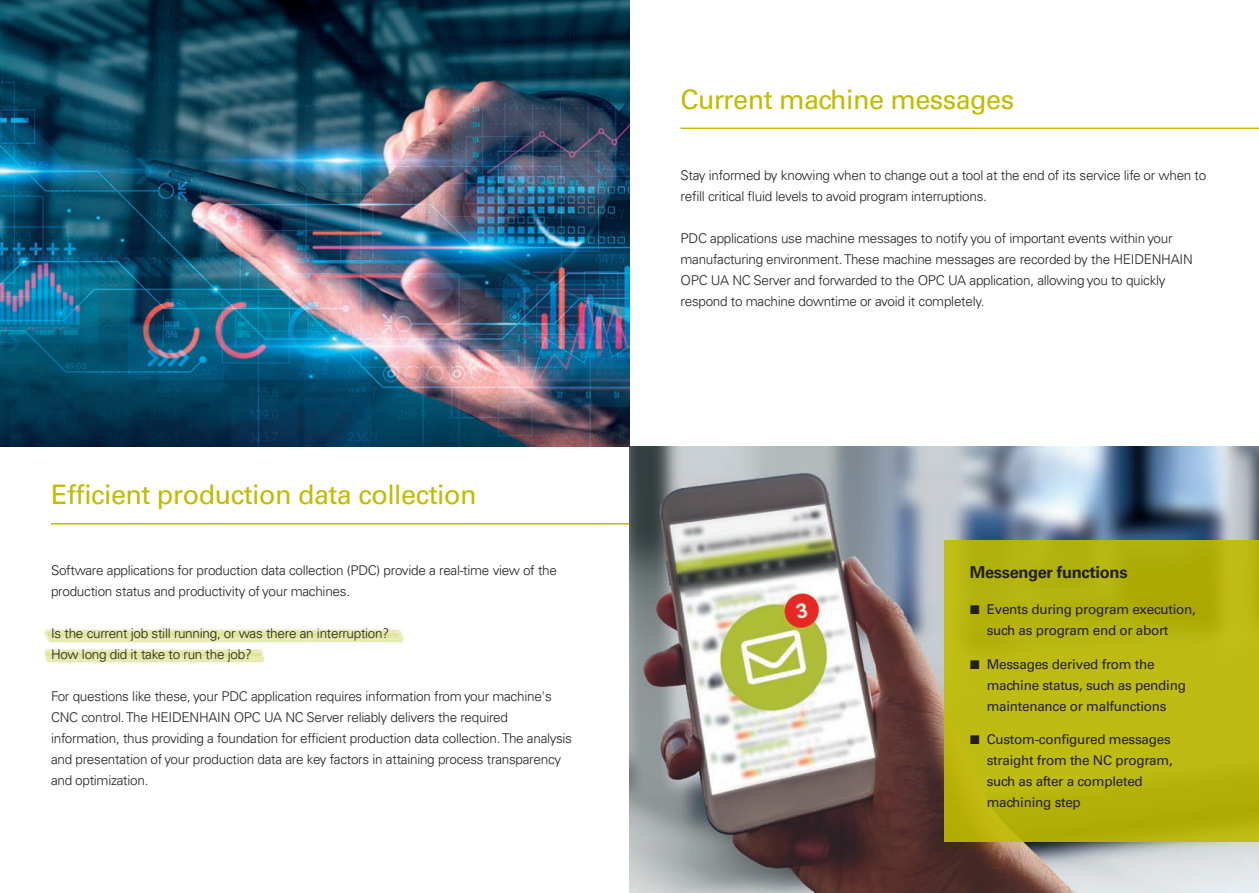
<style>
.page{position:relative;width:1259px;height:893px;background:#fff}
.page>*{position:absolute;margin:0;border:0;box-sizing:border-box;transform-origin:0 0}
.t1{font:27px "Univers LT Pro 55 Roman";letter-spacing:-.02em;color:#c0bc00}
.t2{font:700 16.5px "Univers LT Pro 65";letter-spacing:-.02em;color:#231f20}
.t3{font:300 13.5px/21px "Univers LT Pro 45";letter-spacing:-.02em;color:#231f20}
.t4{font:13.5px/21px "Univers LT Pro 55 Roman";letter-spacing:-.02em;color:#231f20}
</style>
<div class="page">
<hr style="left:680px;top:128px;width:579px;height:1px;background:#c0bc00">
<img style="left:629px;top:446px;width:630px;height:447px">
<div style="left:944px;top:540px;width:315px;height:302px;background:linear-gradient(to right,#bab710,#b7b50d)"></div>
<hr style="left:51px;top:523px;width:578px;height:1px;background:#c0bc00">
<img style="left:0;top:0;width:629px;height:446px">
<svg style="left:44px;top:648px;width:221px;height:14px;background:#e7ebb4"></svg>
<svg style="left:44px;top:628px;width:361px;height:14px;background:#e7ebb3"></svg>
<svg style="left:970px;top:605px;width:9px;height:9px"></svg>
<svg style="left:970px;top:660px;width:9px;height:9px"></svg>
<svg style="left:970px;top:736px;width:9px;height:8px"></svg>
<h1 class="t1" style="left:51px;top:476px;width:427px">Efficient production data collection</h1>
<p class="t3" style="left:51px;top:560px;width:507px">Software applications for production data collection (PDC) provide a real-time view of the production status and productivity of your machines.</p>
<p class="t3" style="left:51px;top:623px;width:340px">Is the current job still running, or was there an interruption?<br>How long did it take to run the job?</p>
<p class="t3" style="left:51px;top:686px;width:522px">For questions like these, your PDC application requires information from your machine's CNC control. The HEIDENHAIN OPC UA NC Server reliably delivers the required information, thus providing a foundation for efficient production data collection. The analysis and presentation of your production data are key factors in attaining process transparency and optimization.</p>
<h1 class="t1" style="left:680px;top:81px;width:335px">Current machine messages</h1>
<p class="t3" style="left:680px;top:164px;width:527px">Stay informed by knowing when to change out a tool at the end of its service life or when to refill critical fluid levels to avoid program interruptions.</p>
<p class="t3" style="left:680px;top:227px;width:514px">PDC applications use machine messages to notify you of important events within your manufacturing environment. These machine messages are recorded by the HEIDENHAIN OPC UA NC Server and forwarded to the OPC UA application, allowing you to quickly respond to machine downtime or avoid it completely.</p>
<p class="t2" style="left:969px;top:560px;width:159px">Messenger functions</p>
<p class="t4" style="left:986px;top:598px;width:211px">Events during program execution, such as program end or abort</p>
<p class="t4" style="left:986px;top:653px;width:201px">Messages derived from the machine status, such as pending maintenance or malfunctions</p>
<p class="t4" style="left:986px;top:728px;width:187px">Custom-configured messages straight from the NC program, such as after a completed machining step</p>
</div>
